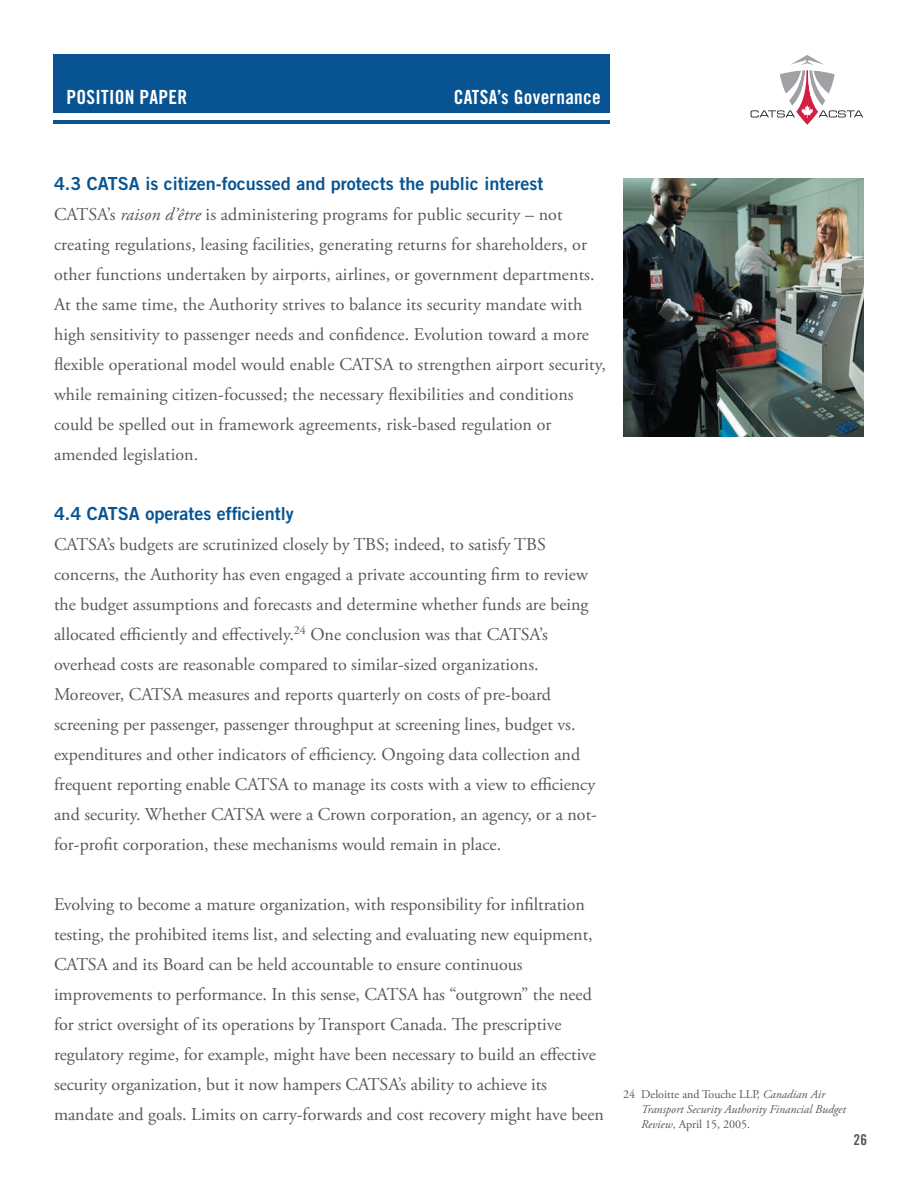
<style>
.page{position:relative;width:918px;height:1188px;background:#fff}
.page>*{position:absolute;margin:0;border:0;box-sizing:border-box;transform-origin:0 0}
.t1{font:19.5px "Trade Gothic Bold Cond Twenty";letter-spacing:.015em;color:#fff}
.t2{font:18px/30px "Adobe Garamond Pro";color:#57585a}
.t3{font:18px "Trade Gothic Bold Two";color:#085492}
.t4{font:15px "Trade Gothic Bold Cond Twenty";color:#57585a}
.t5{font:italic 12px/15px "Adobe Garamond Pro";color:#57585a}
.s1{font-style:italic}
.s2{font-style:normal}
</style>
<div class="page">
<div style="left:54px;top:54px;width:556px;height:58px;background:#085492"></div>
<hr style="left:54px;top:120px;width:556px;height:4px;background:#085492">
<svg style="left:751px;top:55px;width:112px;height:70px"></svg>
<img style="left:623px;top:179px;width:241px;height:257px">
<p class="t1" style="left:67px;top:86px;width:122px">POSITION PAPER</p>
<p class="t1" style="left:454px;top:85px;width:149px">CATSA’s Governance</p>
<p class="t3" style="left:54px;top:172px;width:491px">4.3 CATSA is citizen-focussed and protects the public interest</p>
<p class="t2" style="left:54px;top:200px;width:553px">CATSA’s <span class="s1">raison d’être</span> is administering programs for public security – not creating regulations, leasing facilities, generating returns for shareholders, or other functions undertaken by airports, airlines, or government departments.<br>At the same time, the Authority strives to balance its security mandate with high sensitivity to passenger needs and confidence. Evolution toward a more flexible operational model would enable CATSA to strengthen airport security, while remaining citizen-focussed; the necessary flexibilities and conditions could be spelled out in framework agreements, risk-based regulation or amended legislation.</p>
<p class="t3" style="left:54px;top:502px;width:241px">4.4 CATSA operates efficiently</p>
<p class="t2" style="left:54px;top:530px;width:544px">CATSA’s budgets are scrutinized closely by TBS; indeed, to satisfy TBS concerns, the Authority has even engaged a private accounting firm to review the budget assumptions and forecasts and determine whether funds are being allocated efficiently and effectively.<sup>24</sup> One conclusion was that CATSA’s overhead costs are reasonable compared to similar-sized organizations.<br>Moreover, CATSA measures and reports quarterly on costs of pre-board screening per passenger, passenger throughput at screening lines, budget vs. expenditures and other indicators of efficiency. Ongoing data collection and frequent reporting enable CATSA to manage its costs with a view to efficiency and security. Whether CATSA were a Crown corporation, an agency, or a not&shy;for-profit corporation, these mechanisms would remain in place.</p>
<p class="t2" style="left:54px;top:890px;width:551px">Evolving to become a mature organization, with responsibility for infiltration testing, the prohibited items list, and selecting and evaluating new equipment, CATSA and its Board can be held accountable to ensure continuous improvements to performance. In this sense, CATSA has “outgrown” the need for strict oversight of its operations by Transport Canada. The prescriptive regulatory regime, for example, might have been necessary to build an effective security organization, but it now hampers CATSA’s ability to achieve its mandate and goals. Limits on carry-forwards and cost recovery might have been</p>
<p class="t5" style="left:641px;top:1087px;width:206px;text-indent:-18px"><span class="s2">24 Deloitte and Touche LLP,</span> Canadian Air<br>Transport Security Authority Financial Budget<br>Review<span class="s2">, April 15, 2005.</span></p>
<p class="t4" style="left:853px;top:1131px;width:15px">26</p>
</div>
